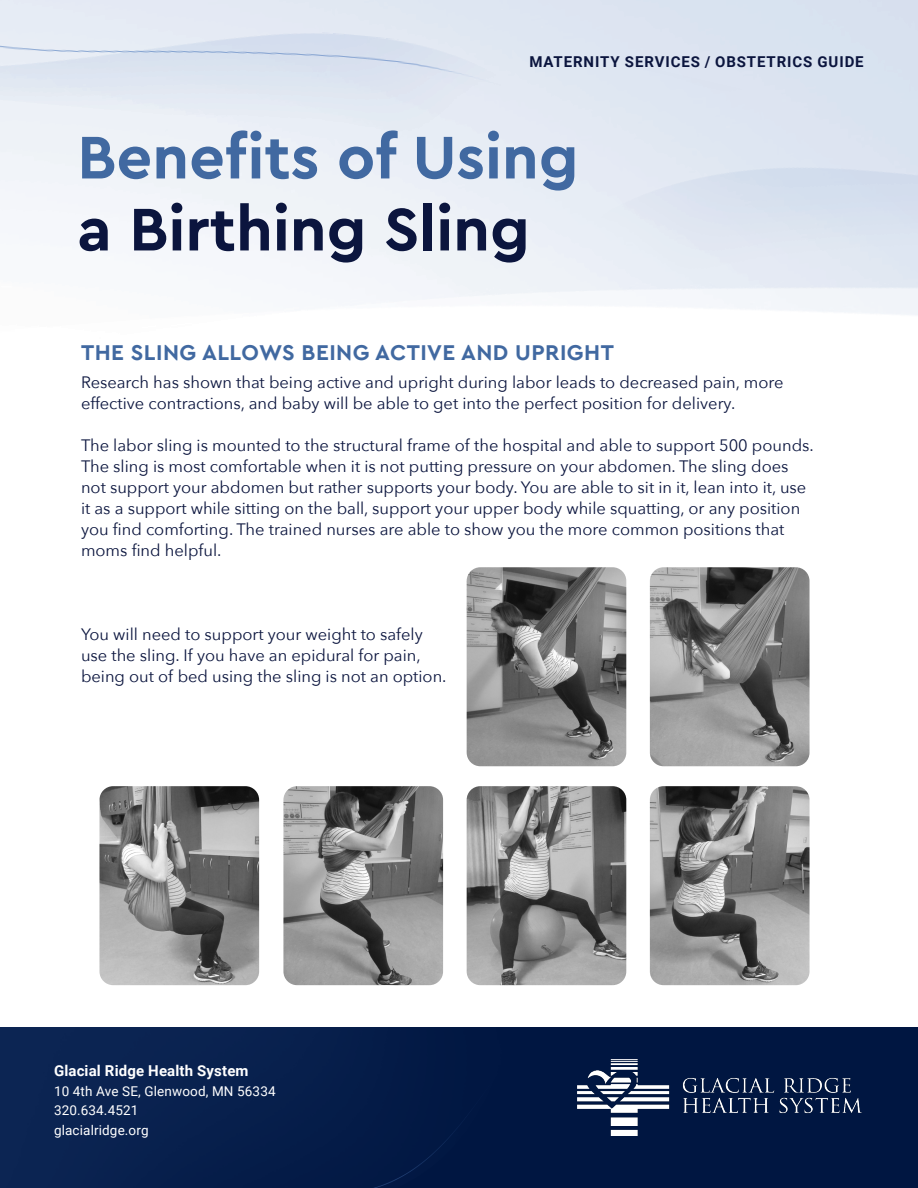
<style>
.page{position:relative;width:918px;height:1188px;background:#fff}
.page>*{position:absolute;margin:0;border:0;box-sizing:border-box;transform-origin:0 0}
.t1{font:700 63px "Cera";color:#4169a1}
.t2{font:700 63px "Cera";color:#0b153e}
.t3{font:700 22.5px "Cera";letter-spacing:.02em;color:#4169a1}
.t4{font:16.5px/21px "Avenir Next";color:#0b153e}
.t5{font:700 15px "Roboto";letter-spacing:.06em;color:#0b153e}
.t6{font:700 15px "Roboto";letter-spacing:.01em;color:#fff}
.t7{font:13.5px/19.5px "Roboto";letter-spacing:.01em;color:#fff}
</style>
<div class="page">
<img style="left:0;top:1028px;width:918px;height:160px">
<img style="left:576px;top:1057px;width:288px;height:79px">
<img style="left:467px;top:567px;width:159px;height:199px">
<img style="left:650px;top:567px;width:160px;height:199px">
<img style="left:99px;top:786px;width:160px;height:199px">
<img style="left:467px;top:786px;width:159px;height:199px">
<img style="left:650px;top:786px;width:160px;height:199px">
<img style="left:283px;top:786px;width:160px;height:199px">
<p class="t5" style="left:529px;top:51px;width:336px">MATERNITY SERVICES / OBSTETRICS GUIDE</p>
<p class="t1" style="left:77px;top:115px;width:503px">Benefits of Using</p>
<p class="t2" style="left:77px;top:187px;width:454px">a Birthing Sling</p>
<p class="t3" style="left:81px;top:338px;width:534px">THE SLING ALLOWS BEING ACTIVE AND UPRIGHT</p>
<p class="t4" style="left:81px;top:371px;width:704px">Research has shown that being active and upright during labor leads to decreased pain, more effective contractions, and baby will be able to get into the perfect position for delivery.</p>
<p class="t4" style="left:81px;top:434px;width:734px">The labor sling is mounted to the structural frame of the hospital and able to support 500 pounds.<br>The sling is most comfortable when it is not putting pressure on your abdomen. The sling does not support your abdomen but rather supports your body. You are able to sit in it, lean into it, use it as a support while sitting on the ball, support your upper body while squatting, or any position you find comforting. The trained nurses are able to show you the more common positions that moms find helpful.</p>
<p class="t4" style="left:81px;top:623px;width:367px">You will need to support your weight to safely use the sling. If you have an epidural for pain, being out of bed using the sling is not an option.</p>
<p class="t6" style="left:54px;top:1060px;width:196px">Glacial Ridge Health System</p>
<p class="t7" style="left:54px;top:1081px;width:223px">10 4th Ave SE, Glenwood, MN 56334<br>320.634.4521<br>glacialridge.org</p>
</div>
